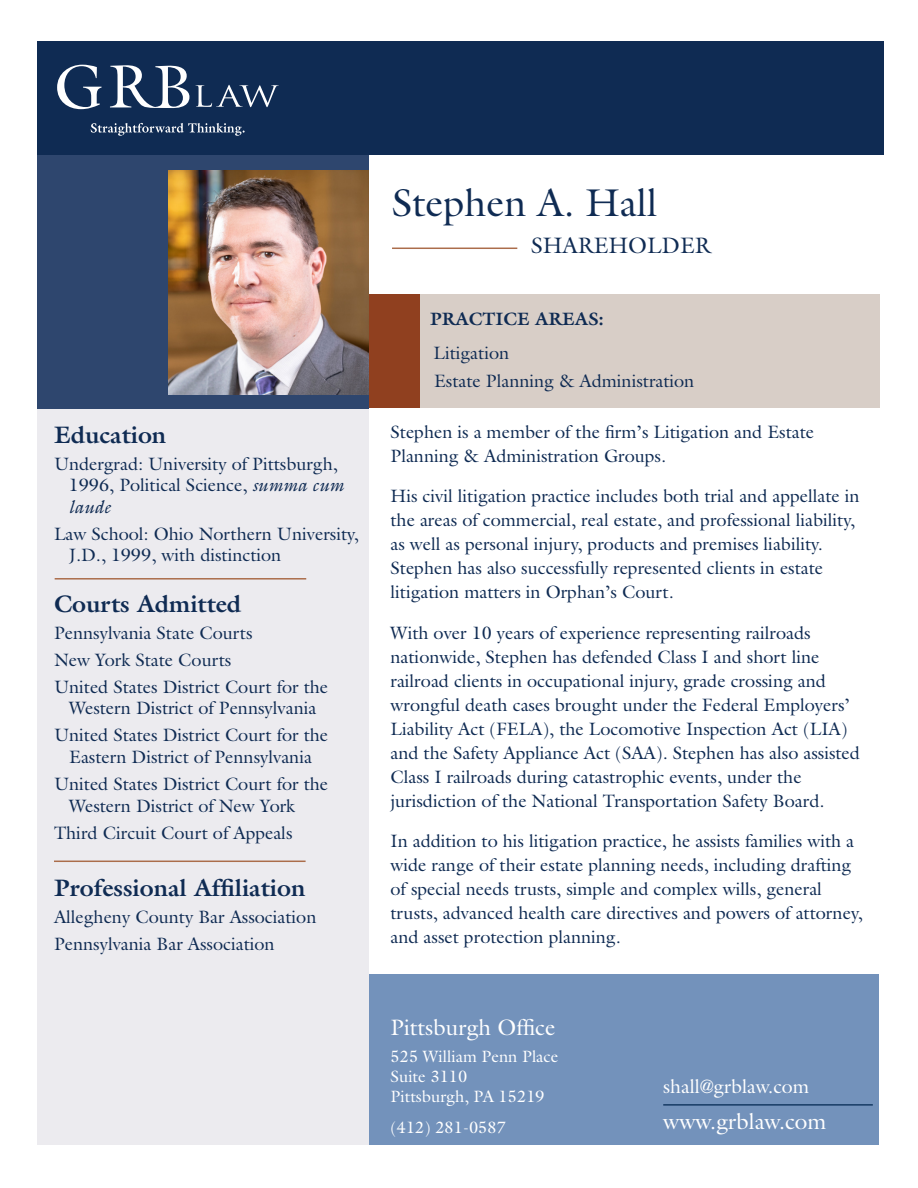
<style>
.page{position:relative;width:918px;height:1188px;background:#fff}
.page>*{position:absolute;margin:0;border:0;box-sizing:border-box;transform-origin:0 0}
.t1{font:39px "Galliard";color:#0f2b53}
.t2{font:700 24px "Galliard";color:#0f2b53}
.t3{font:22.5px "Galliard";color:#fff}
.t4{font:22.5px "Galliard";color:#0f2b53}
.t5{font:19.5px "Galliard";color:#fff}
.t6{font:18px/24px "Galliard";color:#0f2b53}
.t7{font:700 18px "Galliard";color:#0f2b53}
.t8{font:16.5px/19.8px "Galliard";color:#fff}
.s1{font-style:italic}
</style>
<div class="page">
<div style="left:368px;top:974px;width:511px;height:170px;background:#7392bb"></div>
<div style="left:37px;top:391px;width:332px;height:754px;background:#ecebef"></div>
<div style="left:37px;top:145px;width:332px;height:263px;background:#2e466e"></div>
<hr style="left:55px;top:578px;width:251px;height:2px;background:#ab6d4b">
<hr style="left:392px;top:248px;width:125px;height:1px;background:#ab6d4b">
<hr style="left:663px;top:1104px;width:210px;height:2px;background:#163a64">
<hr style="left:54px;top:861px;width:252px;height:1px;background:#ab6d4b">
<div style="left:37px;top:41px;width:847px;height:114px;background:#0f2b53"></div>
<img style="left:168px;top:171px;width:201px;height:223px">
<svg style="left:91px;top:123px;width:154px;height:13px"></svg>
<svg style="left:196px;top:85px;width:83px;height:22px"></svg>
<svg style="left:57px;top:65px;width:132px;height:44px"></svg>
<div style="left:370px;top:295px;width:509px;height:113px;background:#d8cec7"></div>
<div style="left:369px;top:295px;width:51px;height:113px;background:#90401f"></div>
<h2 class="t2" style="left:54px;top:419px;width:114px">Education</h2>
<p class="t6" style="left:69px;top:453px;width:277px;line-height:21.6px;text-indent:-15px">Undergrad: University of Pittsburgh,<br>1996, Political Science, <span class="s1">summa cum laude</span></p>
<p class="t6" style="left:69px;top:523px;width:291px;line-height:21.6px;text-indent:-15px">Law School: Ohio Northern University,<br>J.D., 1999, with distinction</p>
<h2 class="t2" style="left:54px;top:588px;width:189px">Courts Admitted</h2>
<p class="t6" style="left:54px;top:619px;width:276px;line-height:27px">Pennsylvania State Courts<br>New York State Courts<br>United States District Court for the</p>
<p class="t6" style="left:54px;top:695px;width:276px;line-height:27px;text-align:center">Western District of Pennsylvania<br>United States District Court for the</p>
<p class="t6" style="left:54px;top:743px;width:276px;line-height:27px;text-align:center">Eastern District of Pennsylvania<br>United States District Court for the</p>
<p class="t6" style="left:54px;top:792px;width:243px;line-height:27px;text-align:right">Western District of New York<br>Third Circuit Court of Appeals</p>
<h2 class="t2" style="left:54px;top:873px;width:253px">Professional Affiliation</h2>
<p class="t6" style="left:54px;top:903px;width:264px;line-height:27px">Allegheny County Bar Association<br>Pennsylvania Bar Association</p>
<h1 class="t1" style="left:392px;top:178px;width:267px">Stephen A. Hall</h1>
<p class="t4" style="left:531px;top:232px;width:181px">SHAREHOLDER</p>
<p class="t7" style="left:430px;top:307px;width:175px">PRACTICE AREAS:</p>
<p class="t6" style="left:434px;top:339px;width:262px;line-height:28px">Litigation<br>Estate Planning &amp; Administration</p>
<p class="t6" style="left:391px;top:420px;width:425px">Stephen is a member of the firm’s Litigation and Estate<br>Planning &amp; Administration Groups.</p>
<p class="t6" style="left:391px;top:484px;width:471px">His civil litigation practice includes both trial and appellate in the areas of commercial, real estate, and professional liability, as well as personal injury, products and premises liability.<br>Stephen has also successfully represented clients in estate litigation matters in Orphan’s Court.</p>
<p class="t6" style="left:391px;top:621px;width:471px">With over 10 years of experience representing railroads nationwide, Stephen has defended Class I and short line railroad clients in occupational injury, grade crossing and wrongful death cases brought under the Federal Employers’ Liability Act (FELA), the Locomotive Inspection Act (LIA) and the Safety Appliance Act (SAA). Stephen has also assisted Class I railroads during catastrophic events, under the jurisdiction of the National Transportation Safety Board.</p>
<p class="t6" style="left:391px;top:829px;width:474px">In addition to his litigation practice, he assists families with a wide range of their estate planning needs, including drafting of special needs trusts, simple and complex wills, general trusts, advanced health care directives and powers of attorney, and asset protection planning.</p>
<p class="t3" style="left:391px;top:1013px;width:166px">Pittsburgh Office</p>
<p class="t8" style="left:391px;top:1046px;width:169px">525 William Penn Place<br>Suite 3110<br>Pittsburgh, PA 15219</p>
<p class="t8" style="left:391px;top:1118px;width:117px">(412) 281-0587</p>
<p class="t5" style="left:663px;top:1074px;width:147px">shall@grblaw.com</p>
<p class="t3" style="left:663px;top:1108px;width:165px">www.grblaw.com</p>
</div>
